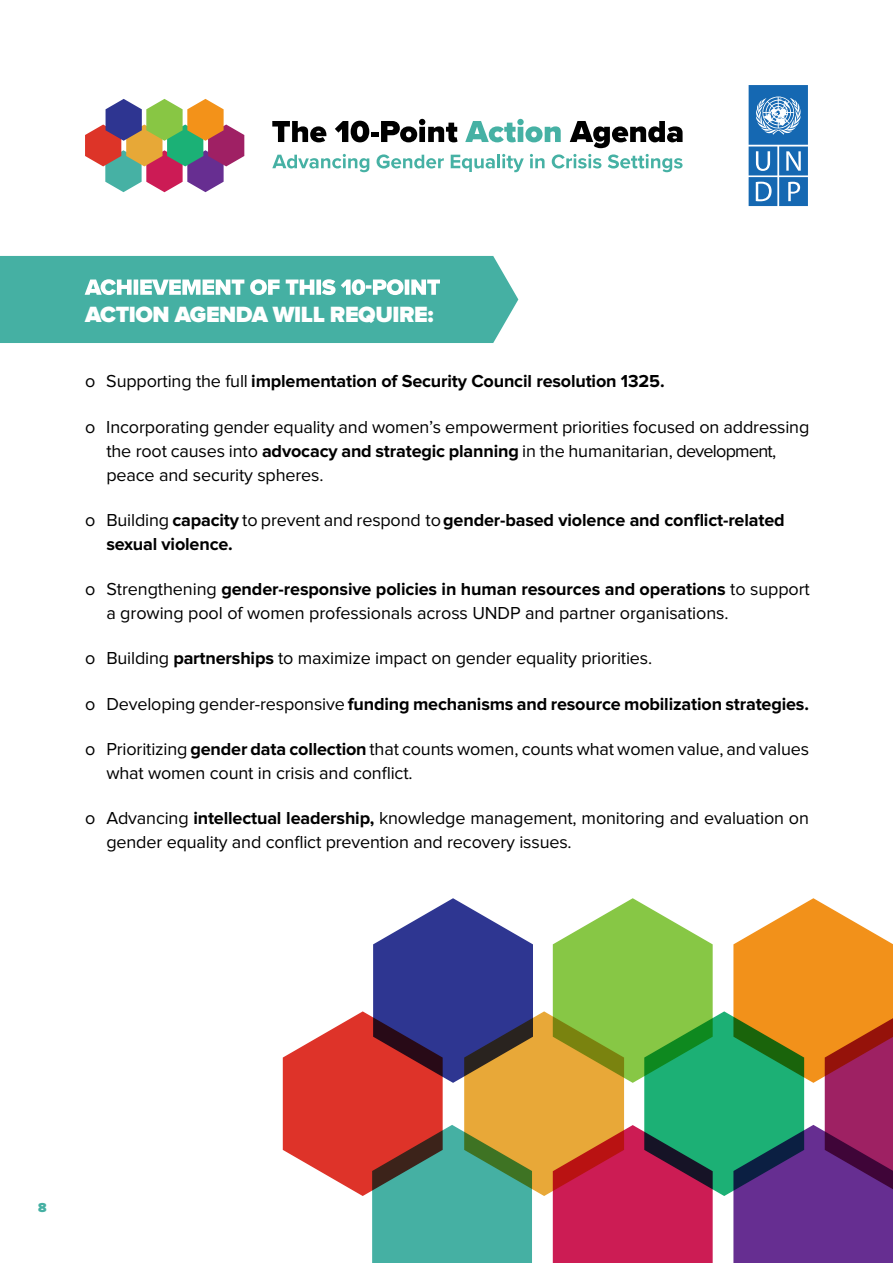
<style>
.page{position:relative;width:893px;height:1263px;background:#fff}
.page>*{position:absolute;margin:0;border:0;box-sizing:border-box;transform-origin:0 0}
.t1{font:900 22.95px "Proxima Nova";letter-spacing:-.02em;color:#fff}
.t2{font:18px/24px "Proxima Nova";letter-spacing:-.01em;color:#000}
.t3{font:700 18px/24px "Proxima Nova";letter-spacing:-.01em;color:#000}
.t4{font:900 13.5px "Proxima Nova";color:#45b0a3}
.s1{font-weight:400}
.s2{font-weight:700}
</style>
<div class="page">
<svg style="left:85px;top:99px;width:159px;height:93px"></svg>
<svg style="left:272px;top:154px;width:97px;height:18px"></svg>
<svg style="left:377px;top:154px;width:67px;height:15px"></svg>
<svg style="left:451px;top:154px;width:73px;height:18px"></svg>
<svg style="left:530px;top:154px;width:14px;height:14px"></svg>
<svg style="left:552px;top:154px;width:49px;height:14px"></svg>
<svg style="left:608px;top:154px;width:75px;height:18px"></svg>
<svg style="left:272px;top:121px;width:54px;height:21px"></svg>
<svg style="left:335px;top:119px;width:123px;height:23px"></svg>
<svg style="left:465px;top:119px;width:96px;height:23px"></svg>
<svg style="left:570px;top:121px;width:113px;height:27px"></svg>
<svg style="left:0;top:256px;width:518px;height:87px;background:#57b7ac"></svg>
<svg style="left:283px;top:898px;width:610px;height:365px"></svg>
<svg style="left:749px;top:85px;width:59px;height:121px;background:#4587c1"></svg>
<p class="t1" style="left:85px;top:301px;width:350px">ACTION AGENDA WILL REQUIRE:</p>
<p class="t3" style="left:85px;top:370px;width:581px"><span class="s1">o Supporting the full</span> implementation of Security Council resolution 1325.</p>
<p class="t2" style="left:106px;top:415px;width:705px;text-indent:-21px">o Incorporating gender equality and women’s empowerment priorities focused on addressing the root causes into <span class="s2">advocacy and strategic planning</span> in the humanitarian, development, peace and security spheres.</p>
<p class="t3" style="left:106px;top:508px;width:680px;text-indent:-21px"><span class="s1">o Building</span> capacity <span class="s1">to prevent and respond to</span>gender-based violence and conflict-related sexual violence.</p>
<p class="t2" style="left:106px;top:578px;width:705px;text-indent:-21px">o Strengthening <span class="s2">gender-responsive policies in human resources and operations</span> to support a growing pool of women professionals across UNDP and partner organisations.</p>
<p class="t2" style="left:85px;top:647px;width:569px">o Building <span class="s2">partnerships</span> to maximize impact on gender equality priorities.</p>
<p class="t3" style="left:85px;top:692px;width:725px"><span class="s1">o Developing gender-responsive</span> funding mechanisms and resource mobilization strategies.</p>
<p class="t2" style="left:106px;top:737px;width:704px;text-indent:-21px">o Prioritizing <span class="s2">gender data collection</span> that counts women, counts what women value, and values what women count in crisis and conflict.</p>
<p class="t2" style="left:106px;top:807px;width:704px;text-indent:-21px">o Advancing <span class="s2">intellectual leadership,</span> knowledge management, monitoring and evaluation on gender equality and conflict prevention and recovery issues.</p>
<p class="t4" style="left:38px;top:1199px;width:10px">8</p>
</div>
